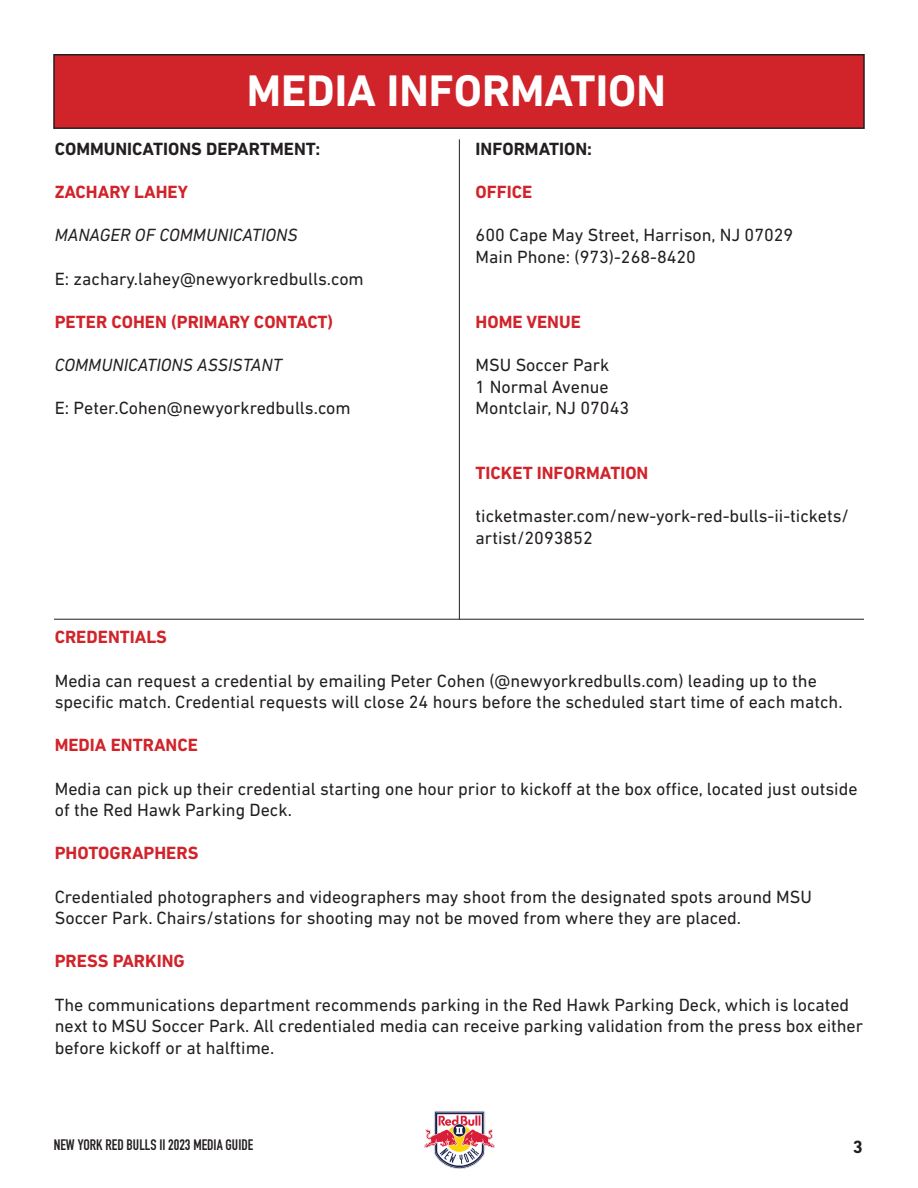
<style>
.page{position:relative;width:918px;height:1188px;background:#fff}
.page>*{position:absolute;margin:0;border:0;box-sizing:border-box;transform-origin:0 0}
.t1{font:700 45px "DIN Next LT Pro";color:#fff}
.t2{font:18px/21.6px "DIN Next LT Pro";color:#231f20}
.t3{font:700 18px "DIN Next LT Pro";color:#d1232a}
.t4{font:italic 18px "DIN Next LT Pro";color:#231f20}
.t5{font:700 18px "DIN Next LT Pro";color:#231f20}
.t6{font:700 15px "DIN Condensed";color:#231f20}
</style>
<div class="page">
<img style="left:424px;top:1111px;width:71px;height:58px">
<div style="left:54px;top:55px;width:810px;height:73px;background:#d1232a"></div>
<div style="left:53px;top:54px;width:812px;height:75px;border:2px solid #231f20"></div>
<hr style="left:54px;top:619px;width:810px;height:1px;background:#231f20">
<hr style="left:459px;top:139px;width:1px;height:481px;background:#231f20">
<p class="t1" style="left:247px;top:64px;width:421px">MEDIA INFORMATION</p>
<p class="t5" style="left:55px;top:138px;width:267px">COMMUNICATIONS DEPARTMENT:</p>
<p class="t3" style="left:55px;top:182px;width:135px">ZACHARY LAHEY</p>
<p class="t4" style="left:55px;top:225px;width:244px">MANAGER OF COMMUNICATIONS</p>
<p class="t2" style="left:55px;top:267px;width:311px">E: zachary.lahey@newyorkredbulls.com</p>
<p class="t3" style="left:55px;top:311px;width:280px">PETER COHEN (PRIMARY CONTACT)</p>
<p class="t4" style="left:55px;top:354px;width:229px">COMMUNICATIONS ASSISTANT</p>
<p class="t2" style="left:55px;top:397px;width:298px">E: Peter.Cohen@newyorkredbulls.com</p>
<p class="t5" style="left:476px;top:138px;width:118px">INFORMATION:</p>
<p class="t3" style="left:476px;top:182px;width:58px">OFFICE</p>
<p class="t2" style="left:476px;top:224px;width:319px">600 Cape May Street, Harrison, NJ 07029</p>
<p class="t2" style="left:476px;top:246px;width:222px">Main Phone: (973)-268-8420</p>
<p class="t3" style="left:476px;top:311px;width:107px">HOME VENUE</p>
<p class="t2" style="left:476px;top:354px;width:135px">MSU Soccer Park</p>
<p class="t2" style="left:476px;top:375px;width:135px">1 Normal Avenue</p>
<p class="t2" style="left:476px;top:397px;width:155px">Montclair, NJ 07043</p>
<p class="t3" style="left:476px;top:462px;width:174px">TICKET INFORMATION</p>
<p class="t2" style="left:476px;top:505px;width:375px">ticketmaster.com/new-york-red-bulls-ii-tickets/ artist/2093852</p>
<p class="t3" style="left:55px;top:627px;width:114px">CREDENTIALS</p>
<p class="t2" style="left:55px;top:670px;width:789px">Media can request a credential by emailing Peter Cohen (@newyorkredbulls.com) leading up to the specific match. Credential requests will close 24 hours before the scheduled start time of each match.</p>
<p class="t3" style="left:55px;top:735px;width:145px">MEDIA ENTRANCE</p>
<p class="t2" style="left:55px;top:778px;width:804px">Media can pick up their credential starting one hour prior to kickoff at the box office, located just outside of the Red Hawk Parking Deck.</p>
<p class="t3" style="left:55px;top:843px;width:145px">PHOTOGRAPHERS</p>
<p class="t2" style="left:55px;top:886px;width:759px">Credentialed photographers and videographers may shoot from the designated spots around MSU<br>Soccer Park. Chairs/stations for shooting may not be moved from where they are placed.</p>
<p class="t3" style="left:55px;top:951px;width:132px">PRESS PARKING</p>
<p class="t2" style="left:55px;top:994px;width:810px">The communications department recommends parking in the Red Hawk Parking Deck, which is located next to MSU Soccer Park. All credentialed media can receive parking validation from the press box either before kickoff or at halftime.</p>
<p class="t6" style="left:54px;top:1135px;width:201px">NEW YORK RED BULLS II 2023 MEDIA GUIDE</p>
<p class="t5" style="left:853px;top:1136px;width:12px">3</p>
</div>
